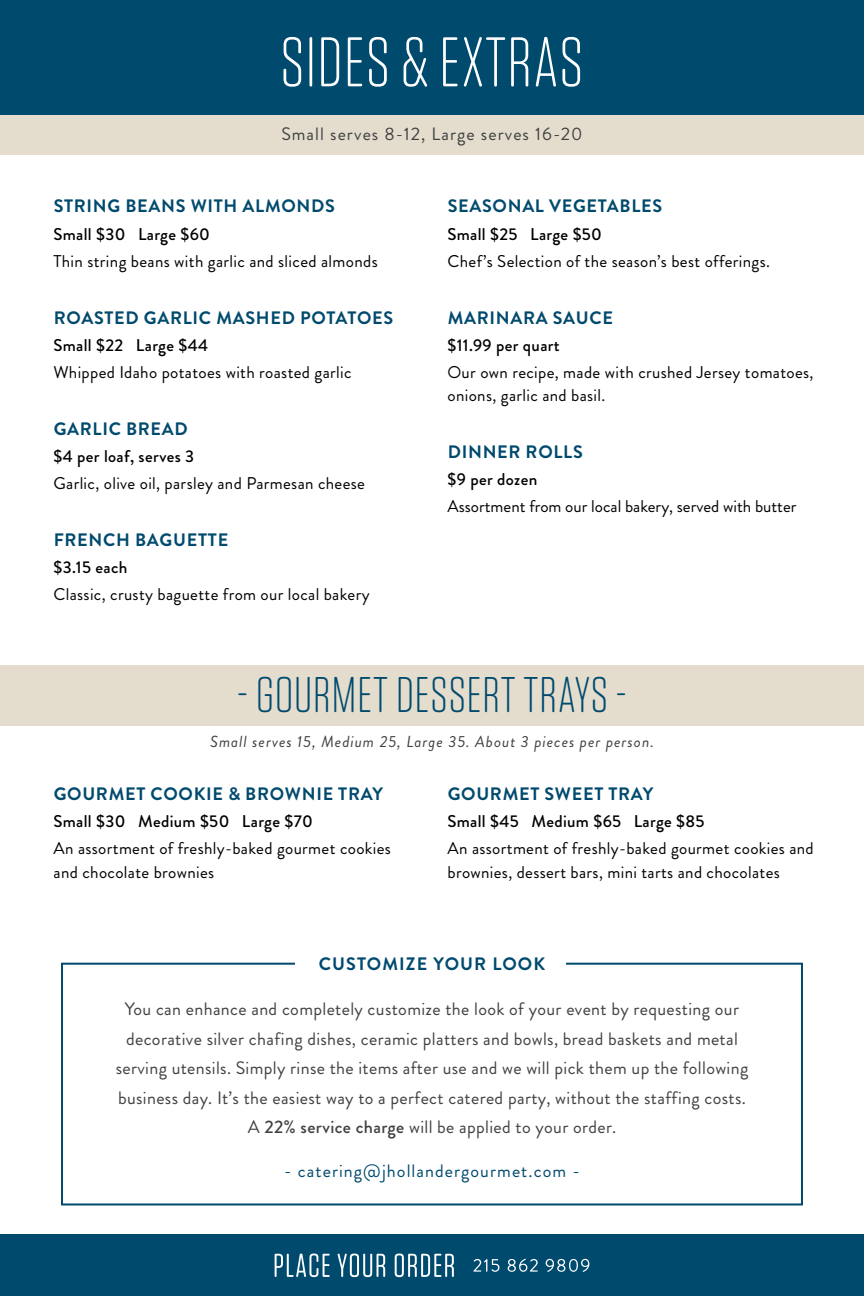
<style>
.page{position:relative;width:864px;height:1296px;background:#fff}
.page>*{position:absolute;margin:0;border:0;box-sizing:border-box;transform-origin:0 0}
.t1{font:300 70px "Tungsten Rounded";letter-spacing:.02em;color:#fff}
.t2{font:300 50px "Tungsten Rounded";letter-spacing:.02em;color:#004a6e}
.t3{font:18px/29.6px "Brandon Grotesque";letter-spacing:.02em;color:#414141;text-align:center}
.t4{font:700 18px "Brandon Grotesque";letter-spacing:.04em;color:#004a6e}
.t5{font:18px "Brandon Grotesque";letter-spacing:.06em;color:#414141}
.t6{font:18px "Brandon Grotesque";letter-spacing:.06em;color:#004a6e}
.t7{font:700 18px "Brandon Grotesque";letter-spacing:.06em;color:#004a6e}
.t8{font:17px/23.2px "Brandon Grotesque";letter-spacing:.02em;color:#000}
.t9{font:500 17px "Brandon Grotesque";letter-spacing:.02em;color:#000}
.t10{font:17px "Brandon Grotesque";color:#000}
.t11{font:italic 16px "Brandon Grotesque";letter-spacing:.06em;color:#414141}
.s1{font-weight:500}
</style>
<div class="page">
<div style="left:0;top:1235px;width:864px;height:61px;background:#004a6e"></div>
<svg style="left:275px;top:1254px;width:179px;height:23px"></svg>
<svg style="left:473px;top:1259px;width:116px;height:13px"></svg>
<div style="left:0;top:0;width:864px;height:115px;background:#004a6e"></div>
<div style="left:0;top:115px;width:864px;height:40px;background:#e4ddce"></div>
<div style="left:0;top:665px;width:864px;height:60px;background:#e4ddce"></div>
<div style="left:61px;top:963px;width:742px;height:242px;border:2px solid #004a6e"></div>
<div style="left:295px;top:951px;width:271px;height:24px;background:#fff"></div>
<h1 class="t1" style="left:280px;top:26px;width:304px">SIDES &amp; EXTRAS</h1>
<p class="t5" style="left:281px;top:121px;width:303px">Small serves 8-12, Large serves 16-20</p>
<p class="t4" style="left:54px;top:194px;width:283px">STRING BEANS WITH ALMONDS</p>
<p class="t9" style="left:54px;top:222px;width:158px">Small $30 Large $60</p>
<p class="t8" style="left:54px;top:250px;width:326px">Thin string beans with garlic and sliced almonds</p>
<p class="t4" style="left:54px;top:305px;width:341px">ROASTED GARLIC MASHED POTATOES</p>
<p class="t9" style="left:54px;top:333px;width:156px">Small $22 Large $44</p>
<p class="t8" style="left:54px;top:361px;width:300px">Whipped Idaho potatoes with roasted garlic</p>
<p class="t4" style="left:54px;top:416px;width:136px">GARLIC BREAD</p>
<p class="t9" style="left:54px;top:444px;width:142px">$4 per loaf, serves 3</p>
<p class="t8" style="left:54px;top:472px;width:313px">Garlic, olive oil, parsley and Parmesan cheese</p>
<p class="t4" style="left:54px;top:527px;width:176px">FRENCH BAGUETTE</p>
<p class="t9" style="left:54px;top:556px;width:75px">$3.15 each</p>
<p class="t8" style="left:54px;top:583px;width:318px">Classic, crusty baguette from our local bakery</p>
<p class="t4" style="left:448px;top:194px;width:216px">SEASONAL VEGETABLES</p>
<p class="t9" style="left:448px;top:222px;width:156px">Small $25 Large $50</p>
<p class="t8" style="left:448px;top:250px;width:324px">Chef’s Selection of the season’s best offerings.</p>
<p class="t4" style="left:448px;top:305px;width:167px">MARINARA SAUCE</p>
<p class="t9" style="left:448px;top:333px;width:114px">$11.99 per quart</p>
<p class="t8" style="left:448px;top:361px;width:368px">Our own recipe, made with crushed Jersey tomatoes, onions, garlic and basil.</p>
<p class="t4" style="left:448px;top:439px;width:137px">DINNER ROLLS</p>
<p class="t9" style="left:448px;top:468px;width:91px">$9 per dozen</p>
<p class="t10" style="left:448px;top:495px;width:351px">Assortment from our local bakery, served with butter</p>
<h2 class="t2" style="left:237px;top:669px;width:391px">- GOURMET DESSERT TRAYS -</h2>
<p class="t11" style="left:210px;top:731px;width:445px">Small serves 15, Medium 25, Large 35. About 3 pieces per person.</p>
<p class="t4" style="left:54px;top:781px;width:331px">GOURMET COOKIE &amp; BROWNIE TRAY</p>
<p class="t9" style="left:54px;top:810px;width:261px">Small $30 Medium $50 Large $70</p>
<p class="t8" style="left:54px;top:837px;width:339px">An assortment of freshly-baked gourmet cookies and chocolate brownies</p>
<p class="t4" style="left:448px;top:781px;width:207px">GOURMET SWEET TRAY</p>
<p class="t9" style="left:448px;top:810px;width:259px">Small $45 Medium $65 Large $85</p>
<p class="t8" style="left:448px;top:837px;width:368px">An assortment of freshly-baked gourmet cookies and brownies, dessert bars, mini tarts and chocolates</p>
<p class="t7" style="left:319px;top:952px;width:228px">CUSTOMIZE YOUR LOOK</p>
<p class="t3" style="left:116px;top:994px;width:634px">You can enhance and completely customize the look of your event by requesting our decorative silver chafing dishes, ceramic platters and bowls, bread baskets and metal serving utensils. Simply rinse the items after use and we will pick them up the following business day. It’s the easiest way to a perfect catered party, without the staffing costs.<br>A <span class="s1">22% service charge</span> will be applied to your order.</p>
<p class="t6" style="left:284px;top:1158px;width:297px">- catering@jhollandergourmet.com -</p>
</div>
